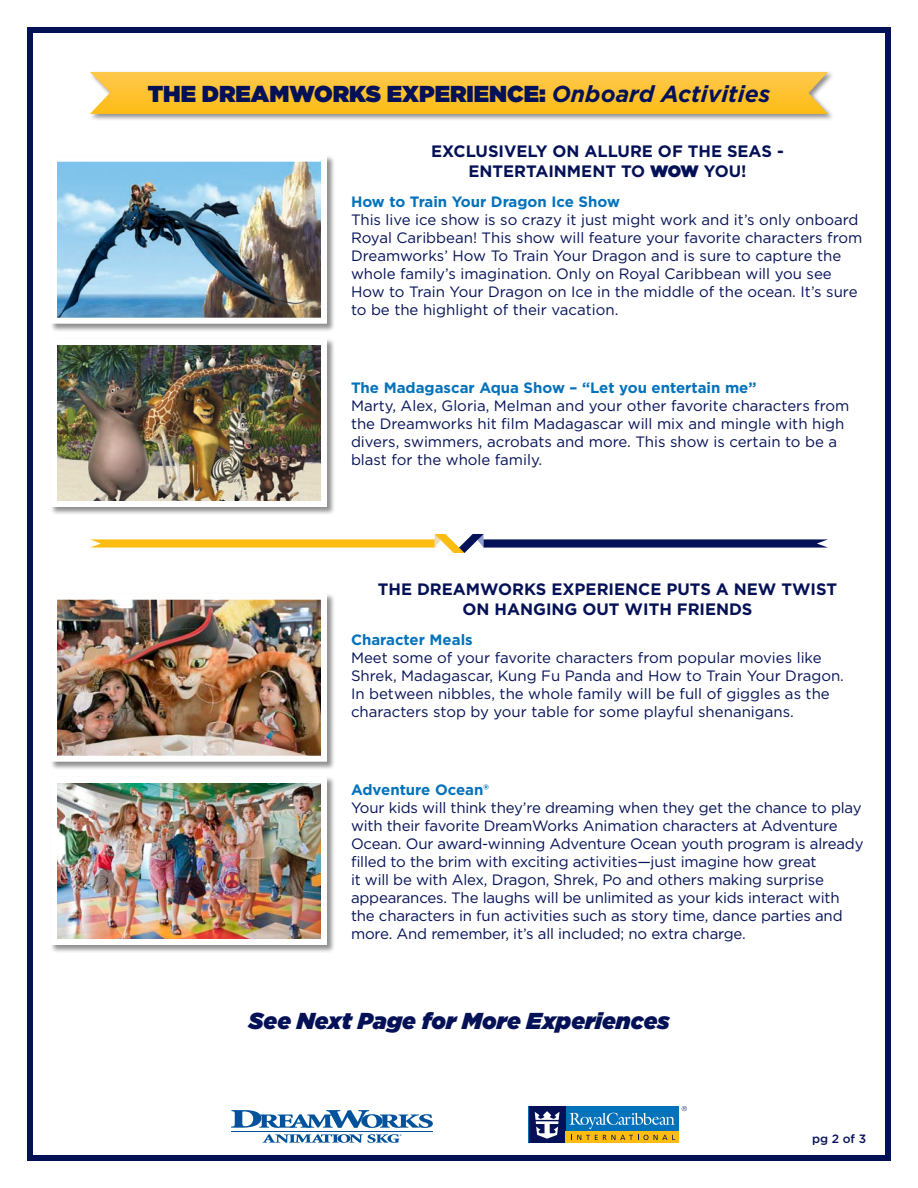
<style>
.page{position:relative;width:918px;height:1188px;background:#fff}
.page>*{position:absolute;margin:0;border:0;box-sizing:border-box;transform-origin:0 0}
.t1{font:900 23.1px "Gotham";color:#041156}
.t2{font:italic 900 23.1px "Gotham";color:#041156}
.t3{font:700 16.5px "Gotham";color:#041156}
.t4{font:15px/18px "Gotham";letter-spacing:-.01em;color:#041156}
.t5{font:700 15px "Gotham";color:#0372bb}
.t6{font:500 12px "Gotham";color:#041156}
.s1{font-weight:700;font-style:italic}
.s2{font-weight:900}
</style>
<div class="page">
<div style="left:27px;top:27px;width:864px;height:1134px;border:6px solid #041156"></div>
<div style="left:529px;top:1106px;width:150px;height:37px;background:#0372bb"></div>
<div style="left:529px;top:1106px;width:37px;height:37px;background:#041156"></div>
<div style="left:566px;top:1132px;width:113px;height:11px;background:#fdbc12"></div>
<svg style="left:571px;top:1135px;width:77px;height:5px"></svg>
<svg style="left:654px;top:1135px;width:21px;height:5px"></svg>
<svg style="left:535px;top:1111px;width:24px;height:28px"></svg>
<svg style="left:569px;top:1113px;width:106px;height:16px"></svg>
<svg style="left:682px;top:1106px;width:5px;height:5px"></svg>
<svg style="left:231px;top:1110px;width:202px;height:18px"></svg>
<hr style="left:231px;top:1132px;width:202px;height:1px;background:#01529b">
<svg style="left:263px;top:1134px;width:138px;height:9px"></svg>
<div style="left:51px;top:155px;width:284px;height:177px;background:#231f20;opacity:.5"></div>
<img style="left:58px;top:163px;width:262px;height:154px">
<div style="left:51px;top:156px;width:276px;height:168px;border:6px solid #fff"></div>
<div style="left:51px;top:593px;width:284px;height:177px;background:#231f20;opacity:.5"></div>
<img style="left:58px;top:601px;width:262px;height:154px">
<div style="left:51px;top:594px;width:276px;height:168px;border:6px solid #fff"></div>
<div style="left:51px;top:339px;width:284px;height:176px;background:#231f20;opacity:.5"></div>
<img style="left:58px;top:346px;width:262px;height:154px">
<div style="left:51px;top:339px;width:276px;height:168px;border:6px solid #fff"></div>
<div style="left:51px;top:777px;width:284px;height:176px;background:#231f20;opacity:.5"></div>
<img style="left:58px;top:784px;width:262px;height:154px">
<div style="left:51px;top:777px;width:276px;height:168px;border:6px solid #fff"></div>
<svg style="left:90px;top:534px;width:738px;height:19px"></svg>
<div style="left:88px;top:70px;width:746px;height:52px;background:#231f20;opacity:.5"></div>
<svg style="left:90px;top:72px;width:738px;height:42px;background:#fdc336"></svg>
<p class="t1" style="left:148px;top:77px;width:624px">THE DREAMWORKS EXPERIENCE: <span class="s1">Onboard Activities</span></p>
<p class="t3" style="left:431px;top:140px;width:354px">EXCLUSIVELY ON ALLURE OF THE SEAS -</p>
<p class="t3" style="left:468px;top:160px;width:280px">ENTERTAINMENT TO <span class="s2">WOW</span> YOU!</p>
<p class="t5" style="left:351px;top:192px;width:270px">How to Train Your Dragon Ice Show</p>
<p class="t4" style="left:351px;top:210px;width:513px">This live ice show is so crazy it just might work and it’s only onboard Royal Caribbean! This show will feature your favorite characters from Dreamworks’ How To Train Your Dragon and is sure to capture the whole family’s imagination. Only on Royal Caribbean will you see How to Train Your Dragon on Ice in the middle of the ocean. It’s sure to be the highlight of their vacation.</p>
<p class="t5" style="left:351px;top:378px;width:407px">The Madagascar Aqua Show – “Let you entertain me”</p>
<p class="t4" style="left:351px;top:396px;width:500px">Marty, Alex, Gloria, Melman and your other favorite characters from the Dreamworks hit film Madagascar will mix and mingle with high divers, swimmers, acrobats and more. This show is certain to be a blast for the whole family.</p>
<p class="t3" style="left:378px;top:578px;width:461px">THE DREAMWORKS EXPERIENCE PUTS A NEW TWIST</p>
<p class="t3" style="left:462px;top:598px;width:292px">ON HANGING OUT WITH FRIENDS</p>
<p class="t5" style="left:351px;top:630px;width:123px">Character Meals</p>
<p class="t4" style="left:351px;top:648px;width:495px">Meet some of your favorite characters from popular movies like Shrek, Madagascar, Kung Fu Panda and How to Train Your Dragon.<br>In between nibbles, the whole family will be full of giggles as the characters stop by your table for some playful shenanigans.</p>
<p class="t5" style="left:351px;top:780px;width:140px">Adventure Ocean®</p>
<p class="t4" style="left:351px;top:798px;width:514px">Your kids will think they’re dreaming when they get the chance to play with their favorite DreamWorks Animation characters at Adventure Ocean. Our award-winning Adventure Ocean youth program is already filled to the brim with exciting activities—just imagine how great<br>it will be with Alex, Dragon, Shrek, Po and others making surprise appearances. The laughs will be unlimited as your kids interact with the characters in fun activities such as story time, dance parties and more. And remember, it’s all included; no extra charge.</p>
<p class="t2" style="left:249px;top:1004px;width:422px">See Next Page for More Experiences</p>
<p class="t6" style="left:812px;top:1131px;width:56px">pg 2 of 3</p>
</div>
